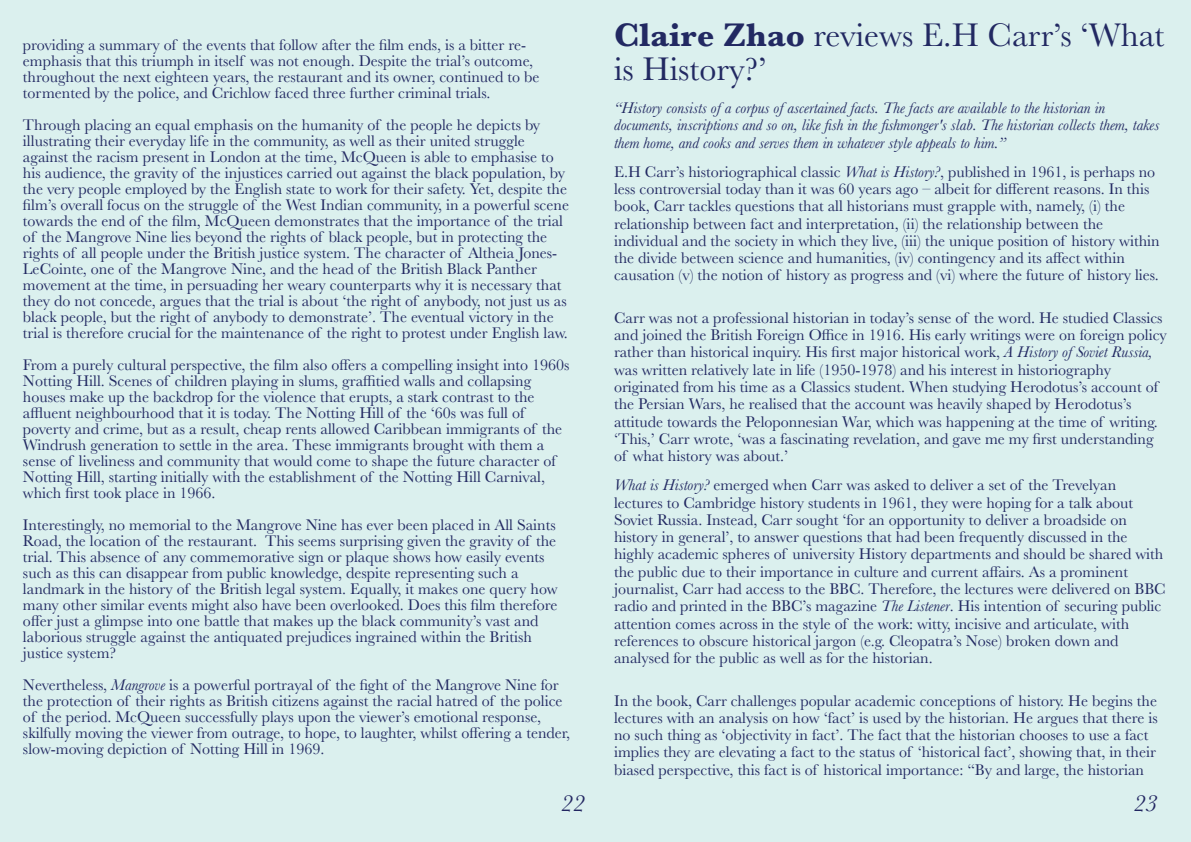
<style>
.page{position:relative;width:1191px;height:842px;background:#fff}
.page>*{position:absolute;margin:0;border:0;box-sizing:border-box;transform-origin:0 0}
.t1{font:34px/34px "Baskerville";color:#222962}
.t2{font:italic 24px "Baskerville";color:#222661}
.t3{font:16px/16px "Baskerville";color:#222962}
.t4{font:italic 16px/17.3px "Baskerville";color:#222962}
.s1{font-style:italic}
.s2{font-weight:700}
</style>
<div class="page">
<div style="left:0;top:0;width:595px;height:842px;background:#dbf0ee"></div>
<div style="left:595px;top:0;width:596px;height:842px;background:#dbf0ee"></div>
<p class="t3" style="left:23px;top:36px;width:518px">providing a summary of the events that follow after the film ends, is a bitter re&shy;emphasis that this triumph in itself was not enough. Despite the trial’s outcome, throughout the next eighteen years, the restaurant and its owner, continued to be tormented by the police, and Crichlow faced three further criminal trials.</p>
<p class="t3" style="left:23px;top:116px;width:547px">Through placing an equal emphasis on the humanity of the people he depicts by illustrating their everyday life in the community, as well as their united struggle against the racism present in London at the time, McQueen is able to emphasise to his audience, the gravity of the injustices carried out against the black population, by the very people employed by the English state to work for their safety. Yet, despite the film’s overall focus on the struggle of the West Indian community, in a powerful scene towards the end of the film, McQueen demonstrates that the importance of the trial of the Mangrove Nine lies beyond the rights of black people, but in protecting the rights of all people under the British justice system. The character of Altheia Jones-LeCointe, one of the Mangrove Nine, and the head of the British Black Panther movement at the time, in persuading her weary counterparts why it is necessary that they do not concede, argues that the trial is about ‘the right of anybody, not just us as black people, but the right of anybody to demonstrate’. The eventual victory in the trial is therefore crucial for the maintenance of the right to protest under English law.</p>
<p class="t3" style="left:23px;top:356px;width:548px">From a purely cultural perspective, the film also offers a compelling insight into 1960s Notting Hill. Scenes of children playing in slums, graffitied walls and collapsing houses make up the backdrop for the violence that erupts, a stark contrast to the affluent neighbourhood that it is today. The Notting Hill of the ‘60s was full of poverty and crime, but as a result, cheap rents allowed Caribbean immigrants of the Windrush generation to settle in the area. These immigrants brought with them a sense of liveliness and community that would come to shape the future character of Notting Hill, starting initially with the establishment of the Notting Hill Carnival, which first took place in 1966.</p>
<p class="t3" style="left:23px;top:516px;width:536px">Interestingly, no memorial to the Mangrove Nine has ever been placed in All Saints Road, the location of the restaurant. This seems surprising given the gravity of the trial. This absence of any commemorative sign or plaque shows how easily events such as this can disappear from public knowledge, despite representing such a landmark in the history of the British legal system. Equally, it makes one query how many other similar events might also have been overlooked. Does this film therefore offer just a glimpse into one battle that makes up the black community’s vast and laborious struggle against the antiquated prejudices ingrained within the British justice system?</p>
<p class="t3" style="left:23px;top:676px;width:548px">Nevertheless, <span class="s1">Mangrove</span> is a powerful portrayal of the fight of the Mangrove Nine for the protection of their rights as British citizens against the racial hatred of the police of the period. McQueen successfully plays upon the viewer’s emotional response, skilfully moving the viewer from outrage, to hope, to laughter, whilst offering a tender, slow-moving depiction of Notting Hill in 1969.</p>
<h2 class="t2" style="left:561px;top:790px;width:26px">22</h2>
<h1 class="t1" style="left:614px;top:18px;width:552px"><span class="s2">Claire Zhao</span> reviews E.H Carr’s ‘What is History?’</h1>
<p class="t4" style="left:614px;top:99px;width:547px">“History consists of a corpus of ascertained facts. The facts are available to the historian in documents, inscriptions and so on, like fish in the fishmonger's slab. The historian collects them, takes them home, and cooks and serves them in whatever style appeals to him.”</p>
<p class="t3" style="left:614px;top:163px;width:547px;line-height:17.3px">E.H Carr’s historiographical classic <span class="s1">What is History?</span>, published in 1961, is perhaps no less controversial today than it was 60 years ago – albeit for different reasons. In this book, Carr tackles questions that all historians must grapple with, namely, (i) the relationship between fact and interpretation, (ii) the relationship between the individual and the society in which they live, (iii) the unique position of history within the divide between science and humanities, (iv) contingency and its affect within causation (v) the notion of history as progress and (vi) where the future of history lies.</p>
<p class="t3" style="left:614px;top:309px;width:554px;line-height:17.3px">Carr was not a professional historian in today’s sense of the word. He studied Classics and joined the British Foreign Office in 1916. His early writings were on foreign policy rather than historical inquiry. His first major historical work, <span class="s1">A History of Soviet Russia, </span>was written relatively late in life (1950-1978) and his interest in historiography originated from his time as a Classics student. When studying Herodotus’s account of the Persian Wars, he realised that the account was heavily shaped by Herodotus’s attitude towards the Peloponnesian War, which was happening at the time of writing. ‘This,’ Carr wrote, ‘was a fascinating revelation, and gave me my first understanding of what history was about.’</p>
<p class="t3" style="left:614px;top:476px;width:553px;line-height:17.3px"><span class="s1">What is History?</span> emerged when Carr was asked to deliver a set of the Trevelyan lectures to Cambridge history students in 1961, they were hoping for a talk about Soviet Russia. Instead, Carr sought ‘for an opportunity to deliver a broadside on history in general’, to answer questions that had been frequently discussed in the highly academic spheres of university History departments and should be shared with the public due to their importance in culture and current affairs. As a prominent journalist, Carr had access to the BBC. Therefore, the lectures were delivered on BBC radio and printed in the BBC’s magazine <span class="s1">The Listener</span>. His intention of securing public attention comes across in the style of the work: witty, incisive and articulate, with references to obscure historical jargon (e.g. Cleopatra’s Nose) broken down and analysed for the public as well as for the historian.</p>
<p class="t3" style="left:614px;top:692px;width:545px;line-height:17.3px">In the book, Carr challenges popular academic conceptions of history. He begins the lectures with an analysis on how ‘fact’ is used by the historian. He argues that there is no such thing as ‘objectivity in fact’. The fact that the historian chooses to use a fact implies they are elevating a fact to the status of ‘historical fact’, showing that, in their biased perspective, this fact is of historical importance: “By and large, the historian</p>
<h2 class="t2" style="left:1133px;top:790px;width:26px">23</h2>
</div>
